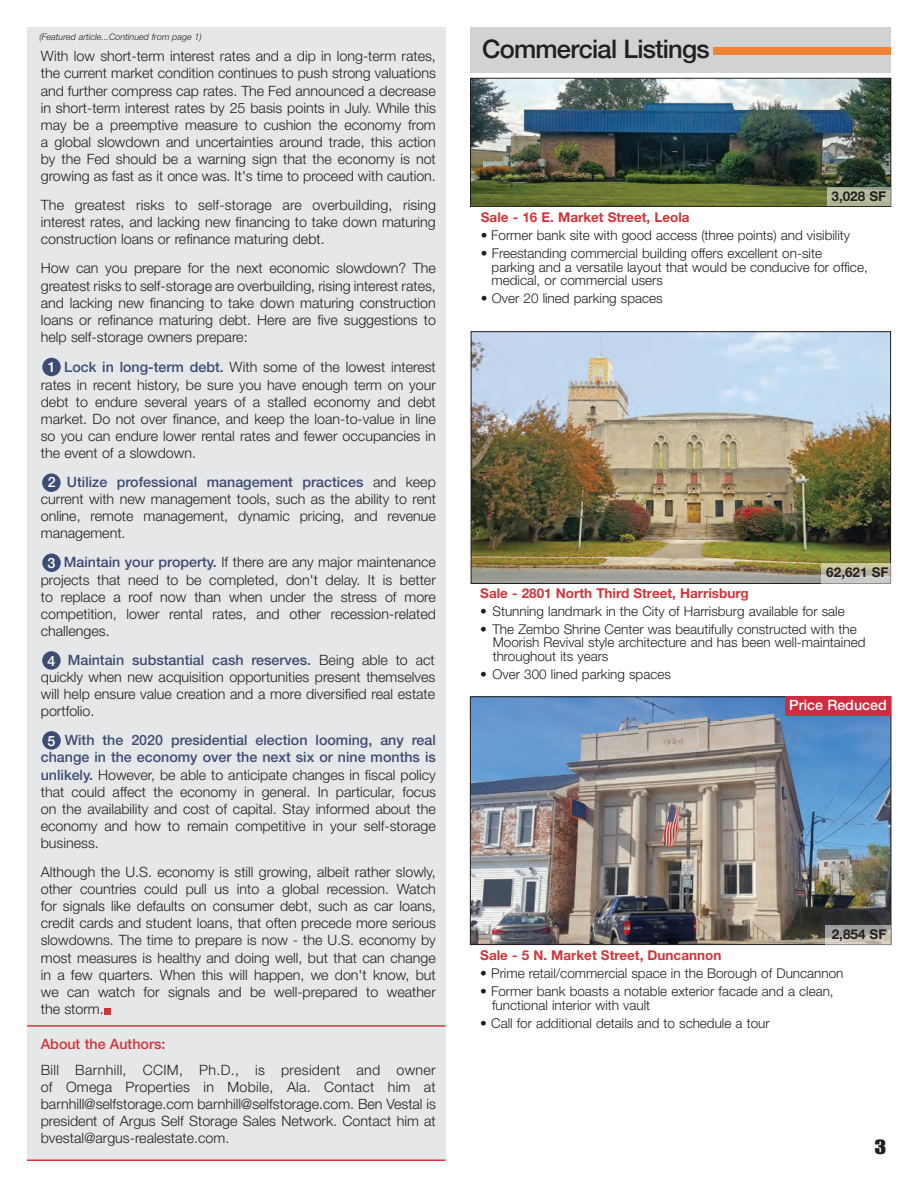
<style>
.page{position:relative;width:918px;height:1188px;background:#fff}
.page>*{position:absolute;margin:0;border:0;box-sizing:border-box;transform-origin:0 0}
.t1{font:500 25.5px "Helvetica Neue";letter-spacing:-.03em;color:#231f20}
.t2{font:18px "Impact";color:#231f20;scale:1.25 1}
.t3{font:300 14.25px/17.1px "Helvetica Neue LT Std";color:#231f20;text-align:justify}
.t4{font:500 14.25px "Helvetica Neue LT Std";color:#fff}
.t5{font:500 14.25px "Helvetica Neue LT Std";color:#d23439}
.t6{font:300 13.5px/13.5px "Helvetica Neue LT Std";color:#231f20}
.t7{font:700 13.5px "Helvetica Neue LT Std";color:#d23439}
.t8{font:700 13.5px "Helvetica Neue LT Std";color:#231f20}
.t9{font:italic 300 9px "Helvetica Neue LT Std";color:#231f20}
.s1{font-weight:500;color:#3c4c72}
</style>
<div class="page">
<div style="left:27px;top:27px;width:419px;height:1134px;background:#e6e7e9"></div>
<div style="left:470px;top:27px;width:421px;height:45px;background:#d1d2d4"></div>
<div style="left:713px;top:47px;width:178px;height:8px;background:#f48232"></div>
<hr style="left:27px;top:1160px;width:418px;height:1px;background:#d23439">
<hr style="left:27px;top:1025px;width:419px;height:2px;background:#d23439">
<img style="left:472px;top:80px;width:417px;height:125px">
<div style="left:470px;top:78px;width:421px;height:129px;border:1px solid #231f20"></div>
<div style="left:827px;top:188px;width:64px;height:18px;background:#b3b897"></div>
<img style="left:473px;top:334px;width:416px;height:248px">
<div style="left:471px;top:332px;width:420px;height:252px;border:1px solid #231f20"></div>
<svg style="left:821px;top:563px;width:69px;height:20px"></svg>
<img style="left:472px;top:699px;width:417px;height:244px">
<div style="left:470px;top:697px;width:421px;height:248px;border:1px solid #231f20"></div>
<svg style="left:825px;top:925px;width:66px;height:19px"></svg>
<div style="left:785px;top:697px;width:106px;height:19px;background:#d02c40"></div>
<div style="left:42px;top:358px;width:19px;height:18px;background:#3c4c72;border-radius:50%"></div>
<div style="left:42px;top:473px;width:19px;height:19px;background:#3c4c72;border-radius:50%"></div>
<div style="left:42px;top:553px;width:19px;height:19px;background:#3c4c72;border-radius:50%"></div>
<div style="left:42px;top:651px;width:19px;height:19px;background:#3c4c72;border-radius:50%"></div>
<div style="left:42px;top:731px;width:19px;height:19px;background:#3c4c72;border-radius:50%"></div>
<div style="left:104px;top:1008px;width:7px;height:6px;background:#d23439"></div>
<p class="t9" style="left:39px;top:32px;width:164px">(Featured article...Continued from page 1)</p>
<p class="t3" style="left:41px;top:47px;width:397px">With low short-term interest rates and a dip in long-term rates, the current market condition continues to push strong valuations and further compress cap rates. The Fed announced a decrease in short-term interest rates by 25 basis points in July. While this may be a preemptive measure to cushion the economy from a global slowdown and uncertainties around trade, this action by the Fed should be a warning sign that the economy is not growing as fast as it once was. It's time to proceed with caution.</p>
<p class="t3" style="left:41px;top:196px;width:397px">The greatest risks to self-storage are overbuilding, rising interest rates, and lacking new financing to take down maturing construction loans or refinance maturing debt.</p>
<p class="t3" style="left:41px;top:260px;width:397px">How can you prepare for the next economic slowdown? The greatest risks to self-storage are overbuilding, rising interest rates, and lacking new financing to take down maturing construction loans or refinance maturing debt. Here are five suggestions to help self-storage owners prepare:</p>
<p class="t3" style="left:41px;top:359px;width:397px;text-indent:23px"><span class="s1">Lock in long-term debt.</span> With some of the lowest interest rates in recent history, be sure you have enough term on your debt to endure several years of a stalled economy and debt market. Do not over finance, and keep the loan-to-value in line so you can endure lower rental rates and fewer occupancies in the event of a slowdown.</p>
<p class="t3" style="left:41px;top:473px;width:397px;text-indent:26px"><span class="s1">Utilize professional management practices</span> and keep current with new management tools, such as the ability to rent online, remote management, dynamic pricing, and revenue management.</p>
<p class="t3" style="left:41px;top:554px;width:397px;text-indent:23px"><span class="s1">Maintain your property.</span> If there are any major maintenance projects that need to be completed, don't delay. It is better to replace a roof now than when under the stress of more competition, lower rental rates, and other recession-related challenges.</p>
<p class="t4" style="left:48px;top:358px;width:9px">1</p>
<p class="t4" style="left:48px;top:473px;width:9px">2</p>
<p class="t4" style="left:47px;top:554px;width:9px">3</p>
<p class="t3" style="left:41px;top:651px;width:396px;text-indent:27px"><span class="s1">Maintain substantial cash reserves.</span> Being able to act quickly when new acquisition opportunities present themselves will help ensure value creation and a more diversified real estate portfolio.</p>
<p class="t4" style="left:47px;top:652px;width:9px">4</p>
<p class="t3" style="left:41px;top:731px;width:397px;text-indent:24px"><span class="s1">With the 2020 presidential election looming, any real change in the economy over the next six or nine months is unlikely.</span> However, be able to anticipate changes in fiscal policy that could affect the economy in general. In particular, focus on the availability and cost of capital. Stay informed about the economy and how to remain competitive in your self-storage business.</p>
<p class="t3" style="left:41px;top:863px;width:397px">Although the U.S. economy is still growing, albeit rather slowly, other countries could pull us into a global recession. Watch for signals like defaults on consumer debt, such as car loans, credit cards and student loans, that often precede more serious slowdowns. The time to prepare is now - the U.S. economy by most measures is healthy and doing well, but that can change in a few quarters. When this will happen, we don't know, but we can watch for signals and be well-prepared to weather the storm.</p>
<p class="t5" style="left:41px;top:1035px;width:126px">About the Authors:</p>
<p class="t3" style="left:41px;top:1061px;width:397px">Bill Barnhill, CCIM, Ph.D., is president and owner of Omega Properties in Mobile, Ala. Contact him at barnhill@selfstorage.com barnhill@selfstorage.com. Ben Vestal is president of Argus Self Storage Sales Network. Contact him at bvestal@argus-realestate.com.</p>
<p class="t4" style="left:48px;top:732px;width:9px">5</p>
<h1 class="t1" style="left:482px;top:28px;width:229px">Commercial Listings</h1>
<p class="t8" style="left:832px;top:188px;width:56px">3,028 SF</p>
<p class="t7" style="left:481px;top:209px;width:210px">Sale - 16 E. Market Street, Leola</p>
<p class="t6" style="left:481px;top:228px;width:371px">• Former bank site with good access (three points) and visibility</p>
<p class="t6" style="left:492px;top:246px;width:378px;text-indent:-11px">• Freestanding commercial building offers excellent on-site parking and a versatile layout that would be conducive for office, medical, or commercial users</p>
<p class="t6" style="left:481px;top:291px;width:183px">• Over 20 lined parking spaces</p>
<p class="t8" style="left:826px;top:564px;width:64px">62,621 SF</p>
<p class="t7" style="left:480px;top:585px;width:270px">Sale - 2801 North Third Street, Harrisburg</p>
<p class="t6" style="left:480px;top:604px;width:366px">• Stunning landmark in the City of Harrisburg available for sale</p>
<p class="t6" style="left:493px;top:622px;width:374px;text-indent:-12px">• The Zembo Shrine Center was beautifully constructed with the<br>Moorish Revival style architecture and has been well-maintained throughout its years</p>
<p class="t6" style="left:480px;top:667px;width:192px">• Over 300 lined parking spaces</p>
<p class="t4" style="left:789px;top:697px;width:99px">Price Reduced</p>
<p class="t8" style="left:832px;top:926px;width:56px">2,854 SF</p>
<p class="t7" style="left:480px;top:947px;width:243px">Sale - 5 N. Market Street, Duncannon</p>
<p class="t6" style="left:480px;top:966px;width:365px">• Prime retail/commercial space in the Borough of Duncannon</p>
<p class="t6" style="left:492px;top:984px;width:343px;text-indent:-12px">• Former bank boasts a notable exterior facade and a clean, functional interior with vault</p>
<p class="t6" style="left:480px;top:1016px;width:291px">• Call for additional details and to schedule a tour</p>
<p class="t2" style="left:875px;top:1133px;width:11px">3</p>
</div>
